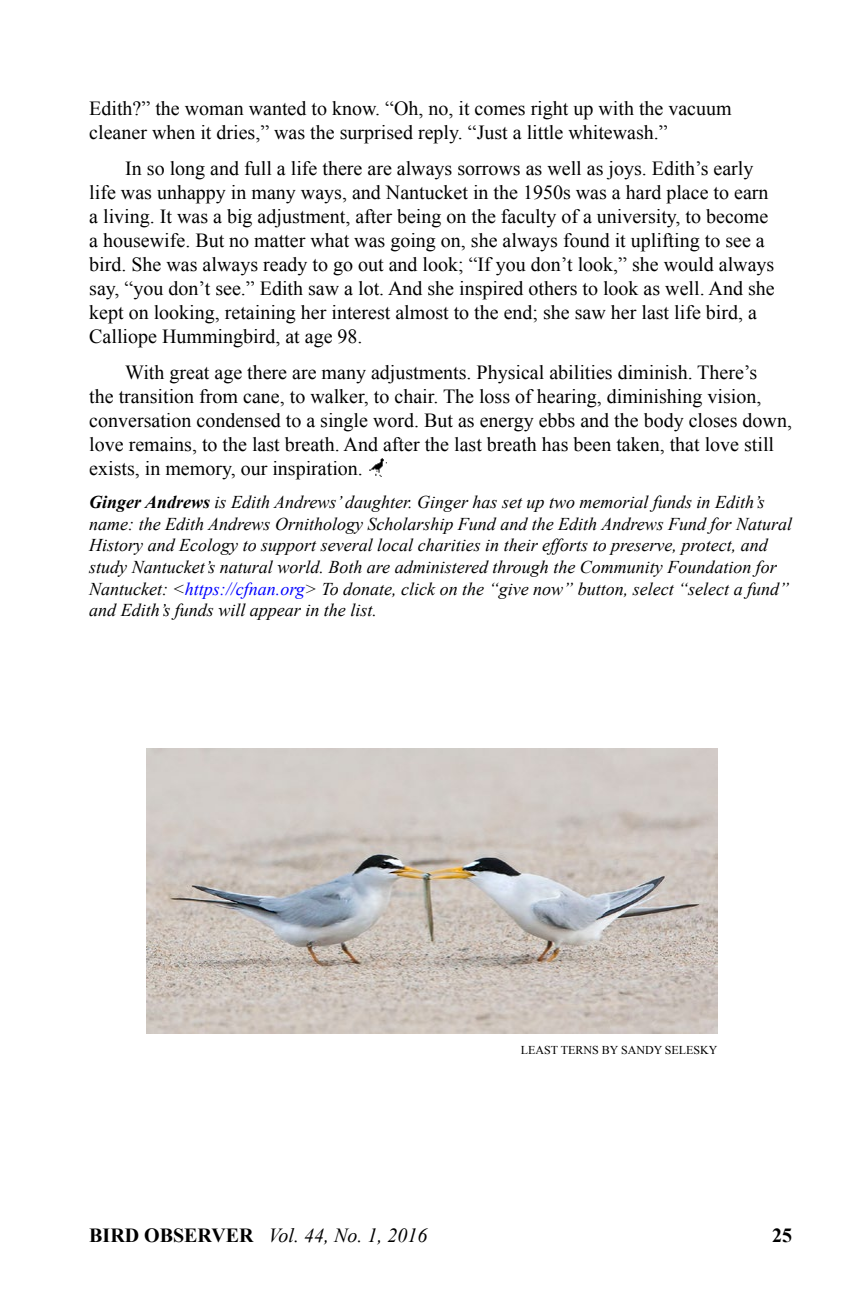
<style>
.page{position:relative;width:864px;height:1296px;background:#fff}
.page>*{position:absolute;margin:0;border:0;box-sizing:border-box;transform-origin:0 0}
.t1{font:20px/24px "Times New Roman";color:#000}
.t2{font:italic 20px "Times New Roman";color:#000}
.t3{font:700 20px "Times New Roman";color:#000}
.t4{font:italic 18px/21.6px "Times New Roman";color:#000}
.t5{font:12px "Times New Roman";color:#000}
.s1{font-weight:700}
.s2{color:#00f}
.s3{font-weight:700;font-style:normal}
</style>
<div class="page">
<img style="left:369px;top:458px;width:18px;height:19px">
<img style="left:147px;top:749px;width:570px;height:285px">
<p class="t1" style="left:89px;top:96px;width:644px">Edith?” the woman wanted to know. “Oh, no, it comes right up with the vacuum cleaner when it dries,” was the surprised reply. “Just a little whitewash.”</p>
<p class="t1" style="left:89px;top:156px;width:687px;text-indent:36px">In so long and full a life there are always sorrows as well as joys. Edith’s early life was unhappy in many ways, and Nantucket in the 1950s was a hard place to earn a living. It was a big adjustment, after being on the faculty of a university, to become a housewife. But no matter what was going on, she always found it uplifting to see a bird. She was always ready to go out and look; “If you don’t look,” she would always say, “you don’t see.” Edith saw a lot. And she inspired others to look as well. And she kept on looking, retaining her interest almost to the end; she saw her last life bird, a Calliope Hummingbird, at age 98.</p>
<p class="t1" style="left:89px;top:360px;width:704px;text-indent:36px">With great age there are many adjustments. Physical abilities diminish. There’s<br>the transition from cane, to walker, to chair. The loss of hearing, diminishing vision, conversation condensed to a single word. But as energy ebbs and the body closes down, love remains, to the last breath. And after the last breath has been taken, that love still exists, in memory, our inspiration.</p>
<p class="t4" style="left:89px;top:491px;width:704px"><span class="s1">Ginger Andrews</span> is Edith Andrews’ daughter. Ginger has set up two memorial funds in Edith’s name: the Edith Andrews Ornithology Scholarship Fund and the Edith Andrews Fund for Natural History and Ecology to support several local charities in their efforts to preserve, protect, and study Nantucket’s natural world. Both are administered through the Community Foundation for Nantucket: &lt;<span class="s2">https://cfnan.org</span>&gt; To donate, click on the “give now” button, select “select a fund” and Edith’s funds will appear in the list.</p>
<p class="t5" style="left:521px;top:1042px;width:198px">LEAST TERNS BY SANDY SELESKY</p>
<p class="t2" style="left:89px;top:1222px;width:340px"><span class="s3">BIRD OBSERVER</span> Vol. 44, No. 1, 2016</p>
<p class="t3" style="left:772px;top:1222px;width:21px">25</p>
</div>
